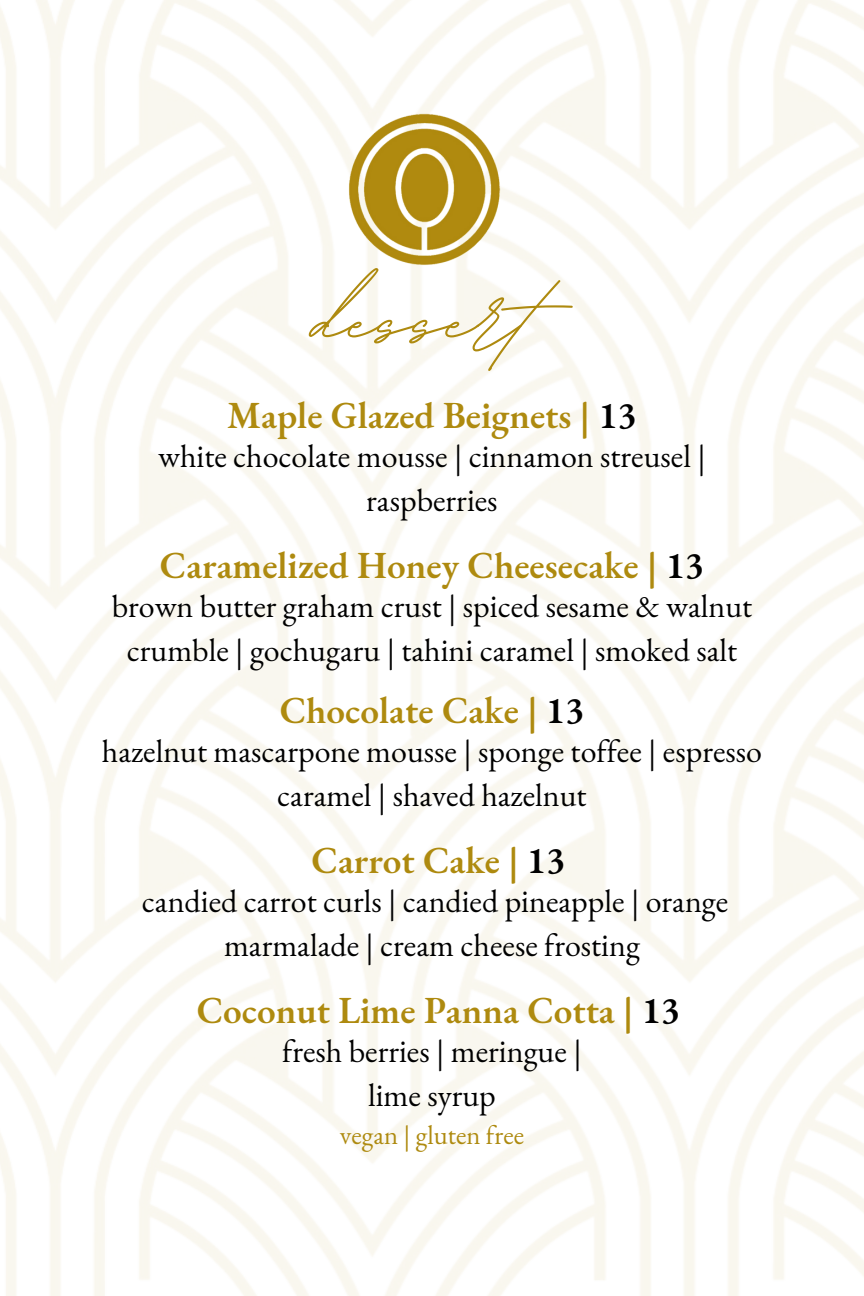
<style>
.page{position:relative;width:864px;height:1296px;background:#fff}
.page>*{position:absolute;margin:0;border:0;box-sizing:border-box;transform-origin:0 0}
.t1{font:700 133.2px "BD Script";color:#ae8a0f}
.t2{font:600 37.2px "EB Garamond";color:#ae8a0f}
.t3{font:32.1px/44.1px "EB Garamond";color:#000;text-align:center}
.t4{font:26.7px "EB Garamond";color:#ae8a0f}
.s1{color:#000}
</style>
<div class="page">
<img style="left:327px;top:90px;width:198px;height:198px">
<p class="t1" style="left:314px;top:232px;width:225px">dessert</p>
<h1 class="t2" style="left:227px;top:390px;width:411px">Maple Glazed Beignets | <span class="s1">13</span></h1>
<h2 class="t3" style="left:158px;top:433px;width:549px">white chocolate mousse | cinnamon streusel |</h2>
<p class="t3" style="left:366px;top:477px;width:133px">raspberries</p>
<p class="t2" style="left:160px;top:541px;width:546px">Caramelized Honey Cheesecake | <span class="s1">13</span></p>
<h2 class="t3" style="left:112px;top:584px;width:642px">brown butter graham crust | spiced sesame &amp; walnut crumble | gochugaru | tahini caramel | smoked salt</h2>
<p class="t2" style="left:280px;top:685px;width:306px">Chocolate Cake | <span class="s1">13</span></p>
<h2 class="t3" style="left:102px;top:728px;width:662px">hazelnut mascarpone mousse | sponge toffee | espresso caramel | shaved hazelnut</h2>
<p class="t2" style="left:312px;top:836px;width:255px">Carrot Cake | <span class="s1">13</span></p>
<h2 class="t3" style="left:142px;top:879px;width:588px">candied carrot curls | candied pineapple | orange marmalade | cream cheese frosting</h2>
<p class="t2" style="left:197px;top:986px;width:485px">Coconut Lime Panna Cotta | <span class="s1">13</span></p>
<h2 class="t3" style="left:282px;top:1029px;width:301px">fresh berries | meringue |</h2>
<p class="t3" style="left:368px;top:1073px;width:129px">lime syrup</p>
<p class="t4" style="left:340px;top:1118px;width:186px">vegan | gluten free</p>
</div>
